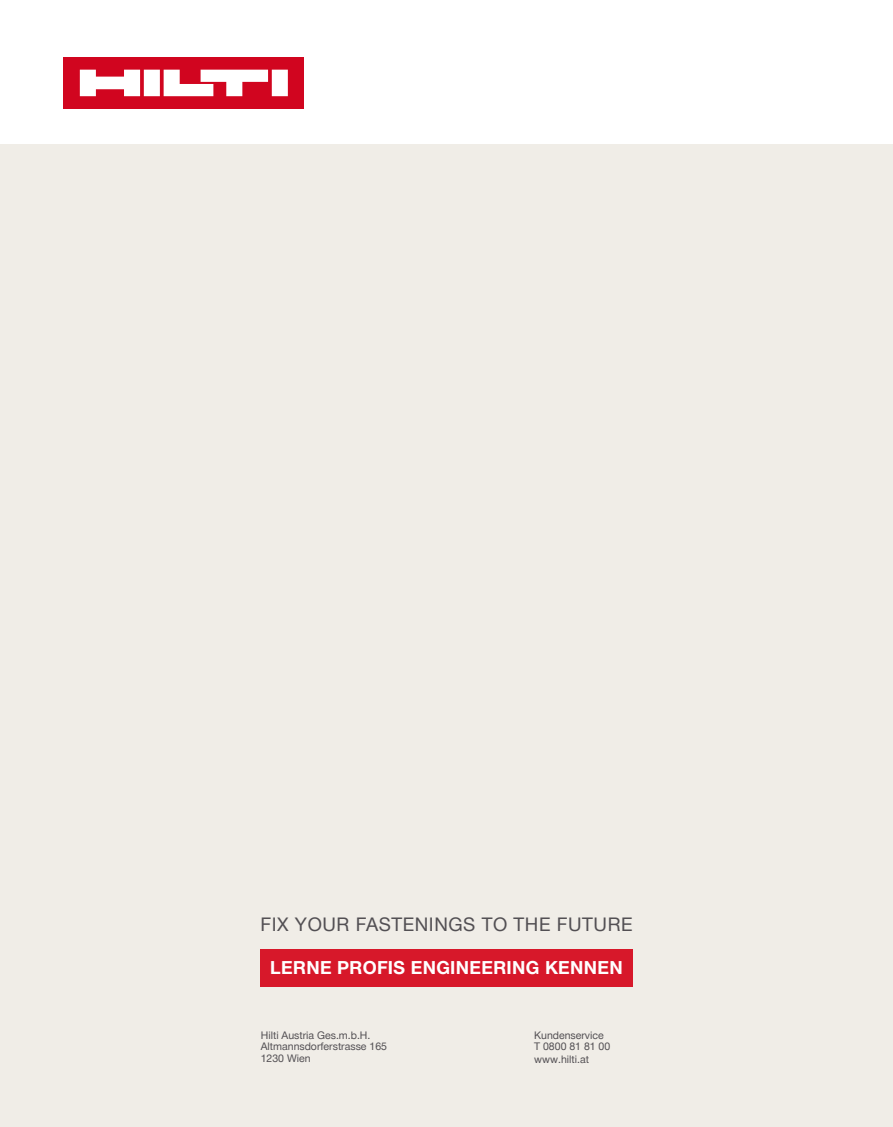
<style>
.page{position:relative;width:893px;height:1127px;background:#fff}
.page>*{position:absolute;margin:0;border:0;box-sizing:border-box;transform-origin:0 0}
.t1{font:18.75px "Hilti";letter-spacing:.03em;color:#524f53}
.t2{font:700 18px "Hilti";letter-spacing:.015em;color:#fff}
.t3{font:10.5px/11.7px "Hilti";color:#524f53}
</style>
<div class="page">
<div style="left:0;top:144px;width:893px;height:983px;background:#efece5"></div>
<div style="left:64px;top:57px;width:240px;height:51px;background:#d1051f"></div>
<svg style="left:80px;top:70px;width:208px;height:26px"></svg>
<div style="left:260px;top:949px;width:372px;height:37px;background:#d7182a"></div>
<h1 class="t1" style="left:260px;top:913px;width:374px">FIX YOUR FASTENINGS TO THE FUTURE</h1>
<h2 class="t2" style="left:270px;top:957px;width:354px">LERNE PROFIS ENGINEERING KENNEN</h2>
<p class="t3" style="left:261px;top:1029px;width:128px">Hilti Austria Ges.m.b.H.<br>Altmannsdorferstrasse 165<br>1230 Wien</p>
<p class="t3" style="left:534px;top:1029px;width:78px">Kundenservice<br>T 0800 81 81 00</p>
<p class="t3" style="left:534px;top:1053px;width:56px">www.hilti.at</p>
</div>
